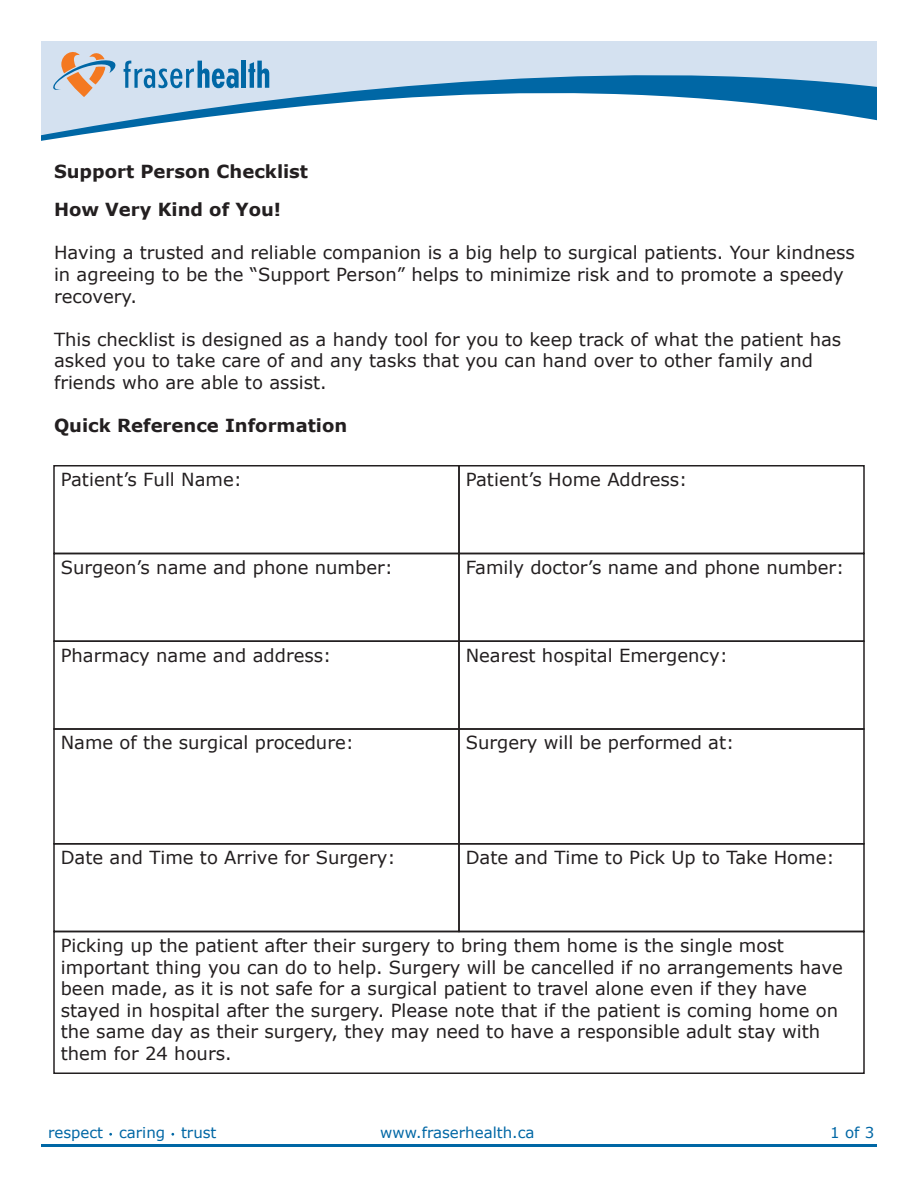
<style>
.page{position:relative;width:918px;height:1188px;background:#fff}
.page>*{position:absolute;margin:0;border:0;box-sizing:border-box;transform-origin:0 0}
.t1{font:18px/21.6px "Verdana";color:#231f20}
.t2{font:700 18px/38.4px "Verdana";color:#231f20}
.t3{font:15px "Verdana";color:#0067a5}
</style>
<div class="page">
<div style="left:53px;top:465px;width:407px;height:89px;border:2px solid #231f20"></div>
<div style="left:458px;top:465px;width:407px;height:89px;border:2px solid #231f20"></div>
<div style="left:53px;top:553px;width:407px;height:89px;border:2px solid #231f20"></div>
<div style="left:458px;top:553px;width:407px;height:89px;border:2px solid #231f20"></div>
<div style="left:53px;top:640px;width:407px;height:90px;border:2px solid #231f20"></div>
<div style="left:458px;top:640px;width:407px;height:90px;border:2px solid #231f20"></div>
<div style="left:53px;top:728px;width:407px;height:116px;border:2px solid #231f20"></div>
<div style="left:458px;top:728px;width:407px;height:116px;border:2px solid #231f20"></div>
<div style="left:53px;top:843px;width:407px;height:89px;border:2px solid #231f20"></div>
<div style="left:458px;top:843px;width:407px;height:89px;border:2px solid #231f20"></div>
<div style="left:53px;top:931px;width:812px;height:143px;border:2px solid #231f20"></div>
<hr style="left:41px;top:1144px;width:836px;height:3px;background:#0067a5">
<svg style="left:41px;top:41px;width:836px;height:97px;fill:#d4e1f0"></svg>
<svg style="left:51px;top:48px;width:66px;height:49px;background:#ccc0bb"></svg>
<svg style="left:124px;top:61px;width:115px;height:27px;background:#84b3d3"></svg>
<hr style="left:242px;top:61px;width:4px;height:27px;background:#0067a5">
<svg style="left:248px;top:61px;width:21px;height:27px"></svg>
<p class="t2" style="left:54px;top:151px;width:256px">Support Person Checklist<br>How Very Kind of You!</p>
<p class="t1" style="left:54px;top:241px;width:802px">Having a trusted and reliable companion is a big help to surgical patients. Your kindness in agreeing to be the “Support Person” helps to minimize risk and to promote a speedy recovery.</p>
<p class="t1" style="left:54px;top:328px;width:789px">This checklist is designed as a handy tool for you to keep track of what the patient has asked you to take care of and any tasks that you can hand over to other family and friends who are able to assist.</p>
<p class="t2" style="left:54px;top:406px;width:295px">Quick Reference Information</p>
<p class="t1" style="left:61px;top:468px;width:183px">Patient’s Full Name:</p>
<p class="t1" style="left:466px;top:468px;width:223px">Patient’s Home Address:</p>
<p class="t1" style="left:61px;top:556px;width:334px">Surgeon’s name and phone number:</p>
<p class="t1" style="left:466px;top:556px;width:380px">Family doctor’s name and phone number:</p>
<p class="t1" style="left:61px;top:644px;width:272px">Pharmacy name and address:</p>
<p class="t1" style="left:466px;top:644px;width:264px">Nearest hospital Emergency:</p>
<p class="t1" style="left:61px;top:731px;width:295px">Name of the surgical procedure:</p>
<p class="t1" style="left:466px;top:731px;width:270px">Surgery will be performed at:</p>
<p class="t1" style="left:61px;top:846px;width:336px">Date and Time to Arrive for Surgery:</p>
<p class="t1" style="left:466px;top:846px;width:370px">Date and Time to Pick Up to Take Home:</p>
<p class="t1" style="left:61px;top:934px;width:784px">Picking up the patient after their surgery to bring them home is the single most important thing you can do to help. Surgery will be cancelled if no arrangements have been made, as it is not safe for a surgical patient to travel alone even if they have stayed in hospital after the surgery. Please note that if the patient is coming home on the same day as their surgery, they may need to have a responsible adult stay with them for 24 hours.</p>
<p class="t3" style="left:48px;top:1123px;width:170px">respect caring trust</p>
<p class="t3" style="left:380px;top:1123px;width:156px">www.fraserhealth.ca</p>
<p class="t3" style="left:830px;top:1123px;width:46px">1 of 3</p>
</div>
